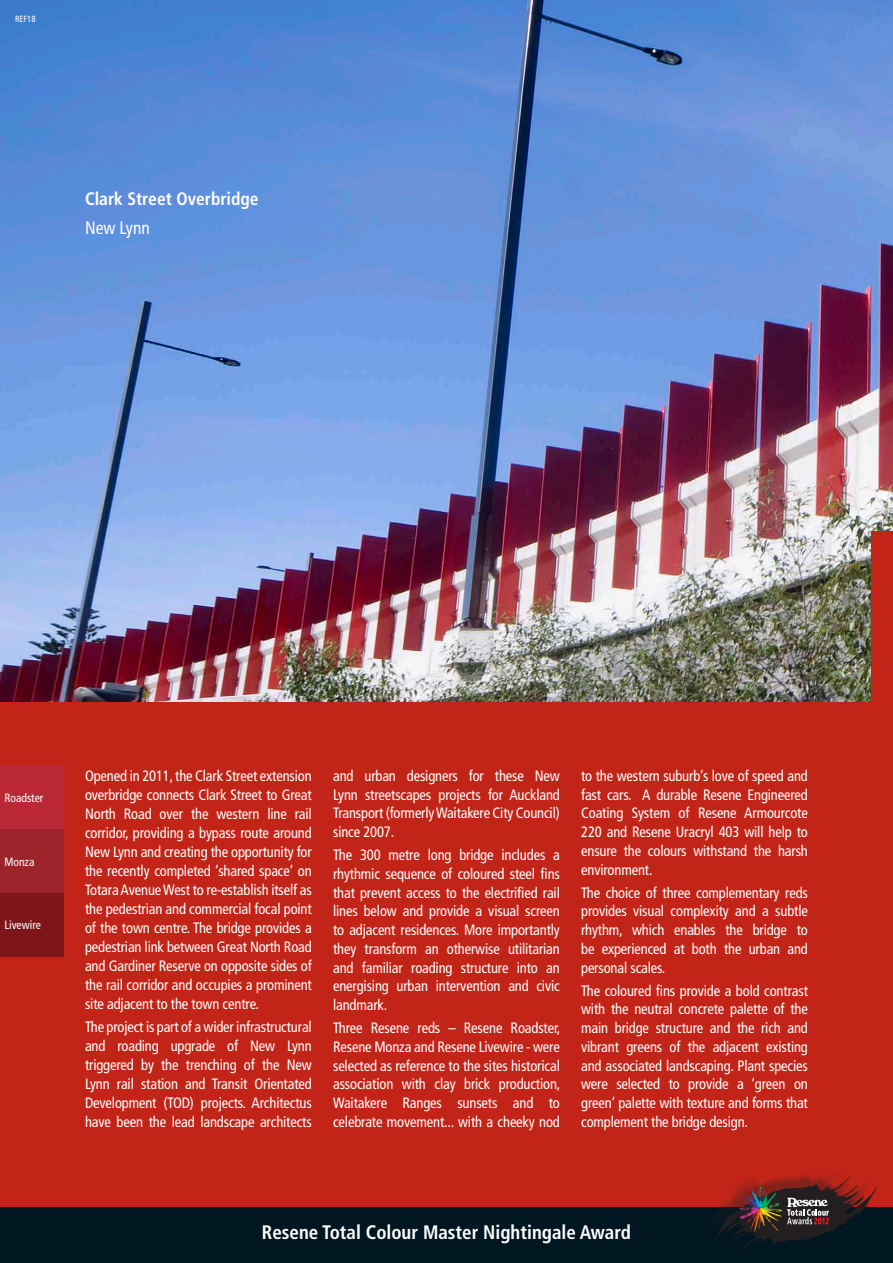
<style>
.page{position:relative;width:893px;height:1263px;background:#c22518}
.page>*{position:absolute;margin:0;border:0;box-sizing:border-box;transform-origin:0 0}
.t1{font:700 condensed 19.5px "Frutiger";color:#fff}
.t2{font:700 condensed 18px "Frutiger";color:#fff}
.t3{font:condensed 18px "Frutiger";color:#fff}
.t4{font:condensed 15px/18.8px "Frutiger";letter-spacing:-.01em;color:#fff;text-align:justify}
.t5{font:condensed 12px "Frutiger";color:#fff}
.t6{font:700 condensed 12px "Frutiger";color:#fff}
.t7{font:condensed 9px "Frutiger";color:#fff}
</style>
<div class="page">
<img style="left:0;top:0;width:893px;height:702px">
<div style="left:872px;top:531px;width:21px;height:617px;background:#c22518"></div>
<div style="left:0;top:765px;width:64px;height:64px;background:#b92834"></div>
<div style="left:0;top:829px;width:64px;height:64px;background:#9c2329"></div>
<div style="left:0;top:893px;width:64px;height:64px;background:#7d151a"></div>
<div style="left:0;top:1208px;width:893px;height:55px;background:#001722"></div>
<div style="left:700px;top:1165px;width:173px;height:83px;background:#231f20;opacity:.4"></div>
<svg style="left:713px;top:1178px;width:164px;height:74px"></svg>
<p class="t7" style="left:15px;top:13px;width:22px">REF18</p>
<p class="t2" style="left:85px;top:188px;width:175px">Clark Street Overbridge</p>
<p class="t3" style="left:85px;top:218px;width:66px">New Lynn</p>
<p class="t5" style="left:4px;top:791px;width:41px">Roadster</p>
<p class="t5" style="left:4px;top:854px;width:32px">Monza</p>
<p class="t5" style="left:4px;top:918px;width:38px">Livewire</p>
<p class="t4" style="left:85px;top:766px;width:228px">Opened in 2011, the Clark Street extension overbridge connects Clark Street to Great North Road over the western line rail corridor, providing a bypass route around New Lynn and creating the opportunity for the recently completed ‘shared space’ on Totara Avenue West to re-establish itself as the pedestrian and commercial focal point of the town centre. The bridge provides a pedestrian link between Great North Road and Gardiner Reserve on opposite sides of the rail corridor and occupies a prominent site adjacent to the town centre.</p>
<p class="t4" style="left:85px;top:1017px;width:228px">The project is part of a wider infrastructural and roading upgrade of New Lynn triggered by the trenching of the New Lynn rail station and Transit Orientated Development (TOD) projects. Architectus have been the lead landscape architects</p>
<p class="t4" style="left:333px;top:766px;width:228px">and urban designers for these New Lynn streetscapes projects for Auckland Transport (formerly Waitakere City Council) since 2007.</p>
<p class="t4" style="left:333px;top:846px;width:228px">The 300 metre long bridge includes a rhythmic sequence of coloured steel fins that prevent access to the electrified rail lines below and provide a visual screen to adjacent residences. More importantly they transform an otherwise utilitarian and familiar roading structure into an energising urban intervention and civic landmark.</p>
<p class="t4" style="left:333px;top:1019px;width:229px">Three Resene reds – Resene Roadster, Resene Monza and Resene Livewire - were selected as reference to the sites historical association with clay brick production, Waitakere Ranges sunsets and to celebrate movement... with a cheeky nod</p>
<p class="t4" style="left:581px;top:766px;width:228px">to the western suburb’s love of speed and fast cars. A durable Resene Engineered Coating System of Resene Armourcote 220 and Resene Uracryl 403 will help to ensure the colours withstand the harsh environment.</p>
<p class="t4" style="left:581px;top:883px;width:228px">The choice of three complementary reds provides visual complexity and a subtle rhythm, which enables the bridge to be experienced at both the urban and personal scales.</p>
<p class="t4" style="left:581px;top:981px;width:228px">The coloured fins provide a bold contrast with the neutral concrete palette of the main bridge structure and the rich and vibrant greens of the adjacent existing and associated landscaping. Plant species were selected to provide a ‘green on green’ palette with texture and forms that complement the bridge design.</p>
<p class="t6" style="left:440px;top:1220px;width:14px">57</p>
<h1 class="t1" style="left:262px;top:1221px;width:370px">Resene Total Colour Master Nightingale Award</h1>
</div>
